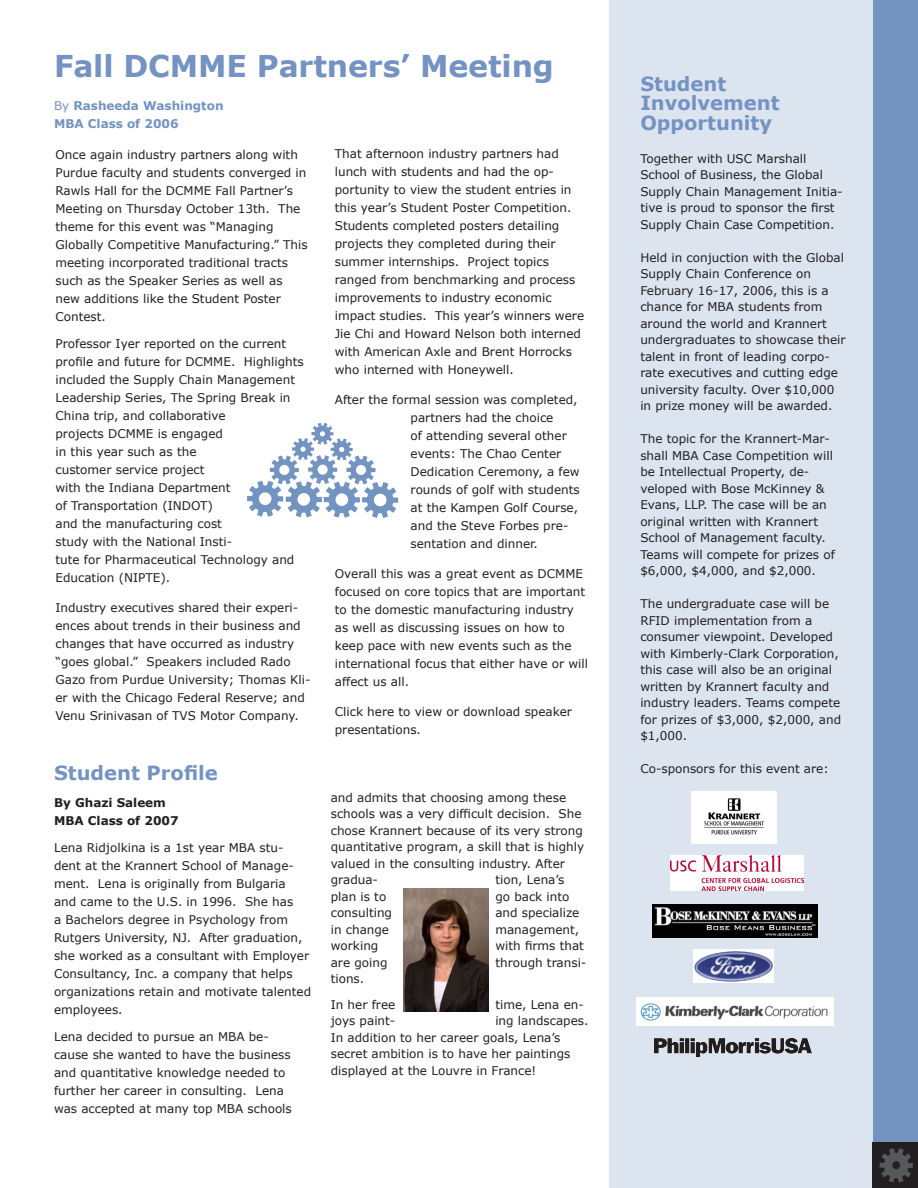
<style>
.page{position:relative;width:918px;height:1188px;background:#fff}
.page>*{position:absolute;margin:0;border:0;box-sizing:border-box;transform-origin:0 0}
.t1{font:700 30px "Verdana";letter-spacing:-.005em;color:#7493c2}
.t2{font:700 19.5px "Verdana";color:#7493c2}
.t3{font:12px/18px "Verdana";color:#231f20}
.t4{font:700 12px "Verdana";color:#7493c2}
.t5{font:700 12px "Verdana";color:#231f20}
.s1{font-weight:400}
</style>
<div class="page">
<div style="left:609px;top:0;width:270px;height:1188px;background:#dce4f0"></div>
<div style="left:873px;top:0;width:45px;height:1143px;background:#7393c1"></div>
<div style="left:873px;top:1143px;width:45px;height:45px;background:#231f20"></div>
<svg style="left:880px;top:1148px;width:33px;height:35px"></svg>
<div style="left:892px;top:1161px;width:8px;height:8px;background:#231f20;border-radius:50%"></div>
<svg style="left:247px;top:423px;width:151px;height:95px"></svg>
<img style="left:670px;top:856px;width:133px;height:34px">
<img style="left:691px;top:791px;width:85px;height:53px">
<img style="left:655px;top:1038px;width:157px;height:19px">
<img style="left:694px;top:949px;width:80px;height:34px">
<img style="left:404px;top:888px;width:85px;height:123px">
<img style="left:636px;top:997px;width:197px;height:29px">
<img style="left:652px;top:905px;width:165px;height:32px">
<p class="t1" style="left:54px;top:47px;width:501px">Fall DCMME Partners’ Meeting</p>
<p class="t4" style="left:54px;top:98px;width:171px"><span class="s1">By</span> Rasheeda Washington</p>
<p class="t4" style="left:54px;top:116px;width:126px">MBA Class of 2006</p>
<p class="t3" style="left:56px;top:145px;width:254px">Once again industry partners along with Purdue faculty and students converged in Rawls Hall for the DCMME Fall Partner’s Meeting on Thursday October 13th. The theme for this event was “Managing Globally Competitive Manufacturing.” This meeting incorporated traditional tracts such as the Speaker Series as well as new additions like the Student Poster Contest.</p>
<p class="t3" style="left:56px;top:334px;width:250px">Professor Iyer reported on the current profile and future for DCMME. Highlights included the Supply Chain Management<br>Leadership Series, The Spring Break in<br>China trip, and collaborative<br>projects DCMME is engaged<br>in this year such as the<br>customer service project<br>with the Indiana Department<br>of Transportation (INDOT)<br>and the manufacturing cost<br>study with the National Insti-<br>tute for Pharmaceutical Technology and<br>Education (NIPTE).</p>
<p class="t3" style="left:56px;top:598px;width:256px">Industry executives shared their experi&shy;ences about trends in their business and changes that have occurred as industry “goes global.” Speakers included Rado Gazo from Purdue University; Thomas Kli&shy;er with the Chicago Federal Reserve; and Venu Srinivasan of TVS Motor Company.</p>
<p class="t2" style="left:54px;top:761px;width:165px">Student Profile</p>
<p class="t5" style="left:54px;top:795px;width:113px">By Ghazi Saleem</p>
<p class="t5" style="left:54px;top:813px;width:126px">MBA Class of 2007</p>
<p class="t3" style="left:54px;top:839px;width:259px">Lena Ridjolkina is a 1st year MBA stu&shy;dent at the Krannert School of Manage&shy;ment. Lena is originally from Bulgaria<br>and came to the U.S. in 1996. She has<br>a Bachelors degree in Psychology from Rutgers University, NJ. After graduation, she worked as a consultant with Employer Consultancy, Inc. a company that helps organizations retain and motivate talented employees.</p>
<p class="t3" style="left:54px;top:1028px;width:239px">Lena decided to pursue an MBA be&shy;cause she wanted to have the business and quantitative knowledge needed to further her career in consulting. Lena was accepted at many top MBA schools</p>
<p class="t3" style="left:335px;top:144px;width:251px">That afternoon industry partners had lunch with students and had the op&shy;portunity to view the student entries in this year’s Student Poster Competition.<br>Students completed posters detailing projects they completed during their summer internships. Project topics ranged from benchmarking and process improvements to industry economic impact studies. This year’s winners were Jie Chi and Howard Nelson both interned with American Axle and Brent Horrocks who interned with Honeywell.</p>
<p class="t3" style="left:411px;top:390px;width:171px;text-indent:-76px">After the formal session was completed, partners had the choice<br>of attending several other events: The Chao Center<br>Dedication Ceremony, a few rounds of golf with students at the Kampen Golf Course, and the Steve Forbes pre&shy;sentation and dinner.</p>
<p class="t3" style="left:335px;top:564px;width:255px">Overall this was a great event as DCMME focused on core topics that are important to the domestic manufacturing industry as well as discussing issues on how to keep pace with new events such as the international focus that either have or will affect us all.</p>
<p class="t3" style="left:335px;top:702px;width:239px">Click here to view or download speaker presentations.</p>
<p class="t3" style="left:331px;top:789px;width:255px;line-height:16.5px">and admits that choosing among these schools was a very difficult decision. She chose Krannert because of its very strong quantitative program, a skill that is highly valued in the consulting industry. After gradua-</p>
<p class="t3" style="left:495px;top:870px;width:71px">tion, Lena’s</p>
<p class="t3" style="left:331px;top:887px;width:57px">plan is to</p>
<p class="t3" style="left:495px;top:887px;width:76px">go back into</p>
<p class="t3" style="left:331px;top:903px;width:63px">consulting</p>
<p class="t3" style="left:495px;top:903px;width:86px">and specialize</p>
<p class="t3" style="left:331px;top:920px;width:60px">in change</p>
<p class="t3" style="left:495px;top:920px;width:85px">management,</p>
<p class="t3" style="left:331px;top:936px;width:49px">working</p>
<p class="t3" style="left:495px;top:936px;width:90px">with firms that</p>
<p class="t3" style="left:331px;top:953px;width:58px">are going</p>
<p class="t3" style="left:495px;top:953px;width:93px">through transi-</p>
<p class="t3" style="left:331px;top:969px;width:35px">tions.</p>
<p class="t3" style="left:331px;top:995px;width:66px">In her free</p>
<p class="t3" style="left:495px;top:995px;width:90px">time, Lena en-</p>
<p class="t3" style="left:331px;top:1011px;width:66px">joys paint-</p>
<p class="t3" style="left:331px;top:1012px;width:259px;line-height:16.5px;text-indent:165px">ing landscapes.<br>In addition to her career goals, Lena’s secret ambition is to have her paintings displayed at the Louvre in France!</p>
<p class="t2" style="left:640px;top:71px;width:87px">Student</p>
<p class="t2" style="left:640px;top:91px;width:141px">Involvement</p>
<p class="t2" style="left:640px;top:110px;width:133px">Opportunity</p>
<p class="t3" style="left:640px;top:150px;width:204px;line-height:16.5px">Together with USC Marshall<br>School of Business, the Global<br>Supply Chain Management Initia&shy;tive is proud to sponsor the first<br>Supply Chain Case Competition.</p>
<p class="t3" style="left:640px;top:249px;width:207px;line-height:16.5px">Held in conjuction with the Global<br>Supply Chain Conference on<br>February 16-17, 2006, this is a chance for MBA students from around the world and Krannert undergraduates to showcase their talent in front of leading corpo&shy;rate executives and cutting edge university faculty. Over $10,000 in prize money will be awarded.</p>
<p class="t3" style="left:640px;top:430px;width:196px;line-height:16.5px">The topic for the Krannert-Mar&shy;shall MBA Case Competition will be Intellectual Property, de&shy;veloped with Bose McKinney &amp;<br>Evans, LLP. The case will be an original written with Krannert<br>School of Management faculty.<br>Teams will compete for prizes of $6,000, $4,000, and $2,000.</p>
<p class="t3" style="left:640px;top:595px;width:202px;line-height:16.5px">The undergraduate case will be<br>RFID implementation from a consumer viewpoint. Developed with Kimberly-Clark Corporation, this case will also be an original written by Krannert faculty and industry leaders. Teams compete for prizes of $3,000, $2,000, and $1,000.</p>
<p class="t3" style="left:640px;top:759px;width:190px">Co-sponsors for this event are:</p>
</div>
